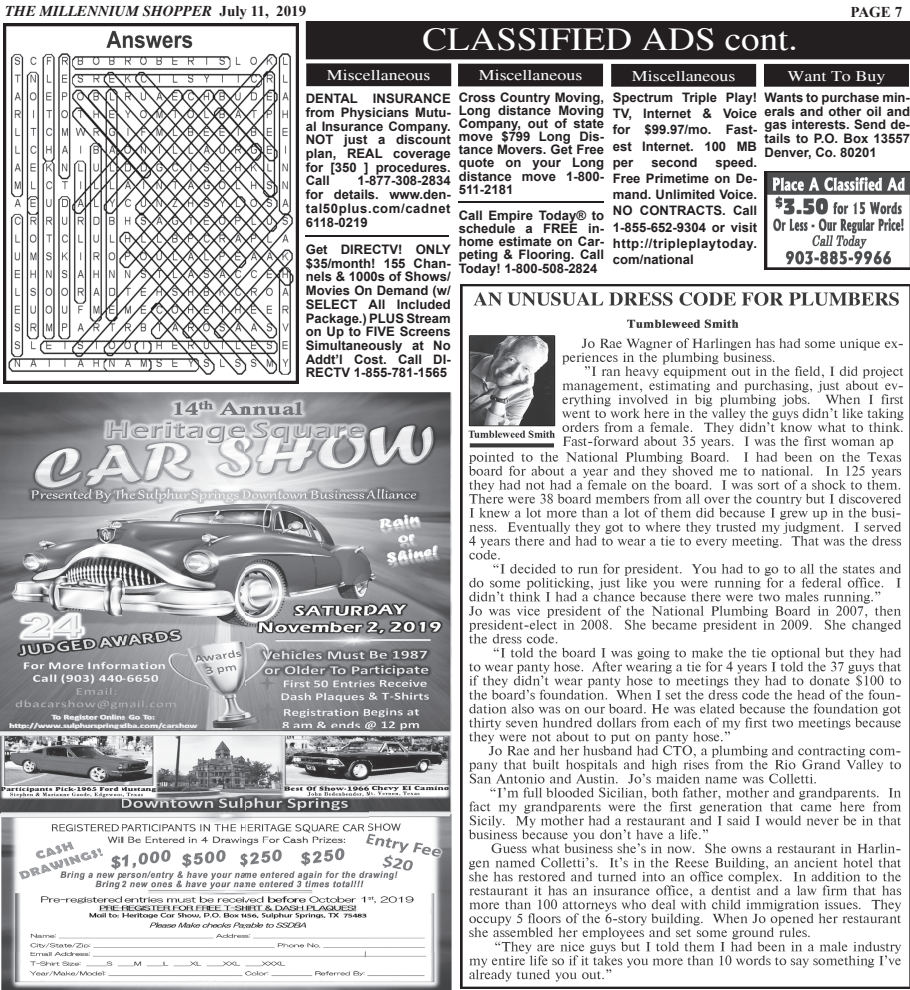
<style>
.page{position:relative;width:910px;height:990px;background:#fff}
.page>*{position:absolute;margin:0;border:0;box-sizing:border-box;transform-origin:0 0}
.t1{font:32.75px "Times New Roman";color:#fff;scale:1.13 1}
.t2{font:15.12px "Times";color:#fff;scale:1.18 1}
.t3{font:italic 700 15px "Times New Roman";color:#231f20}
.t4{font:700 15px "Times New Roman";color:#231f20}
.t5{font:700 13.12px/13.8px "Arial";color:#231f20;text-align:justify}
.s1{font-style:normal}
</style>
<div class="page">
<svg style="left:305px;top:21px;width:604px;height:66px;background:#363233"></svg>
<img style="left:460px;top:284px;width:449px;height:705px">
<hr style="left:305px;top:236px;width:143px;height:1px;background:#231f20">
<img style="left:764px;top:171px;width:145px;height:99px">
<img style="left:0;top:392px;width:451px;height:598px">
<img style="left:3px;top:24px;width:295px;height:360px">
<hr style="left:458px;top:201px;width:145px;height:2px;background:#231f20">
<p class="t3" style="left:5px;top:2px;width:302px">THE MILLENNIUM SHOPPER <span class="s1">July 11, 2019</span></p>
<p class="t4" style="left:849px;top:1px;width:53px">PAGE 7</p>
<h1 class="t1" style="left:422px;top:21px;width:333px">CLASSIFIED ADS cont.</h1>
<p class="t2" style="left:327px;top:66px;width:89px">Miscellaneous</p>
<p class="t2" style="left:478px;top:67px;width:89px">Miscellaneous</p>
<p class="t2" style="left:631px;top:67px;width:89px">Miscellaneous</p>
<p class="t2" style="left:787px;top:67px;width:84px">Want To Buy</p>
<p class="t5" style="left:305px;top:92px;width:146px">DENTAL INSURANCE from Physicians Mutu&shy;al Insurance Company.<br>NOT just a discount plan, REAL coverage for [350 ] procedures.<br>Call</p>
<p class="t5" style="left:458px;top:91px;width:147px;line-height:13.1px">Cross Country Moving, Long distance Moving Company, out of state move $799 Long Dis&shy;tance Movers. Get Free quote on your Long distance move 1-800- 511-2181</p>
<p class="t5" style="left:458px;top:209px;width:147px;line-height:13.2px">Call Empire Today® to schedule a FREE in&shy;home estimate on Car&shy;peting &amp; Flooring. Call Today! 1-800-508-2824</p>
<p class="t5" style="left:612px;top:90px;width:146px;line-height:16.2px">Spectrum Triple Play!<br>TV, Internet &amp; Voice for $99.97/mo. Fast&shy;est Internet. 100 MB per</p>
<p class="t5" style="left:764px;top:91px;width:147px">Wants to purchase min&shy;erals and other oil and gas interests. Send de&shy;tails to P.O. Box 13557<br>Denver, Co. 80201</p>
<p class="t5" style="left:612px;top:155px;width:146px;line-height:16.2px;text-indent:103px">speed.<br>Free Primetime on De&shy;mand. Unlimited Voice.<br>NO CONTRACTS. Call 1-855-652-9304 or visit http://tripleplaytoday. com/national</p>
<p class="t5" style="left:651px;top:156px;width:47px">second</p>
<p class="t5" style="left:305px;top:174px;width:146px;text-indent:52px">1-877-308-2834 for details. www.den&shy;tal50plus.com/cadnet 6118-0219</p>
<p class="t5" style="left:305px;top:243px;width:146px">Get DIRECTV! ONLY $35/month! 155 Chan&shy;nels &amp; 1000s of Shows/ Movies On Demand (w/ SELECT All Included Package.) PLUS Stream on Up to FIVE Screens Simultaneously at No Addt’l Cost. Call DI-RECTV 1-855-781-1565</p>
</div>
